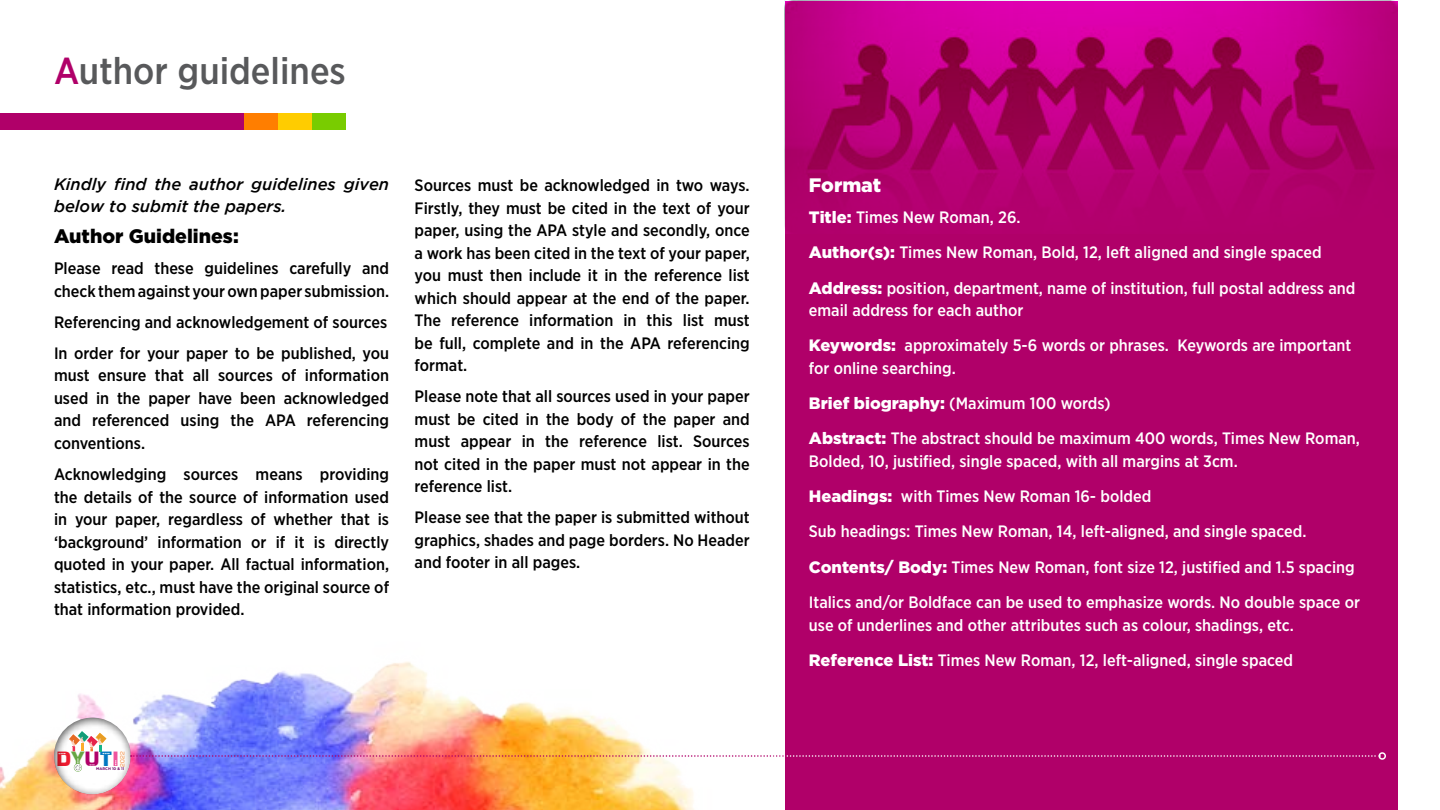
<style>
.page{position:relative;width:1440px;height:810px;background:#fff}
.page>*{position:absolute;margin:0;border:0;box-sizing:border-box;transform-origin:0 0}
.t1{font:500 37.5px "Gotham Narrow";color:#58595b}
.t2{font:700 19.65px "Square 721 BT";color:#ed1b2f}
.t3{font:900 19.5px "Gotham";color:#000}
.t4{font:900 19.5px "Gotham";color:#fff}
.t5{font:500 16.5px/22.5px "Gotham Narrow";color:#000;text-align:justify}
.t6{font:500 16.5px/35.2px "Gotham Narrow";color:#fff}
.t7{font:italic 500 16.5px/22.5px "Gotham";color:#000}
.t8{font:5.55px "Square 721 BT";color:#f47b20}
.t9{font:700 3.75px "Gotham";color:#6f0069}
.s1{color:#b00069}
.s2{color:#68a645}
.s3{color:#b10069}
.s4{color:#0077c1}
.s5{color:#ef539e}
.s6{font-family:"Gotham";font-weight:900}
</style>
<div class="page">
<div style="left:785px;top:1px;width:613px;height:808px;background:#b00069"></div>
<img style="left:785px;top:1px;width:613px;height:232px">
<div style="left:0;top:113px;width:244px;height:17px;background:#b00069"></div>
<div style="left:244px;top:113px;width:34px;height:17px;background:#ff7e00"></div>
<div style="left:278px;top:113px;width:34px;height:17px;background:#fc0"></div>
<div style="left:312px;top:113px;width:34px;height:17px;background:#79cc00"></div>
<img style="left:0;top:662px;width:831px;height:148px">
<div style="left:21px;top:696px;width:142px;height:99px;background:#000;opacity:.75"></div>
<img style="left:131px;top:755px;width:1245px;height:2px">
<div style="left:1378px;top:752px;width:8px;height:8px;border:2px solid #fff;border-radius:50%"></div>
<h1 class="t1" style="left:54px;top:47px;width:293px"><span class="s1">A</span>uthor guidelines</h1>
<p class="t7" style="left:54px;top:173px;width:337px">Kindly find the author guidelines given below to submit the papers.</p>
<p class="t3" style="left:54px;top:225px;width:186px">Author Guidelines:</p>
<p class="t5" style="left:54px;top:257px;width:337px">Please read these guidelines carefully and check them against your own paper submission.</p>
<p class="t5" style="left:54px;top:306px;width:337px;line-height:31px">Referencing and acknowledgement of sources<br>In order for your paper to be published, you</p>
<p class="t5" style="left:54px;top:364px;width:337px">must ensure that all sources of information used in the paper have been acknowledged and referenced using the APA referencing conventions.</p>
<p class="t5" style="left:54px;top:463px;width:337px">Acknowledging sources means providing the details of the source of information used in your paper, regardless of whether that is ‘background’ information or if it is directly quoted in your paper. All factual information, statistics, etc., must have the original source of that information provided.</p>
<p class="t5" style="left:415px;top:174px;width:337px">Sources must be acknowledged in two ways.<br>Firstly, they must be cited in the text of your paper, using the APA style and secondly, once a work has been cited in the text of your paper, you must then include it in the reference list which should appear at the end of the paper.<br>The reference information in this list must be full, complete and in the APA referencing format.</p>
<p class="t5" style="left:415px;top:385px;width:337px">Please note that all sources used in your paper must be cited in the body of the paper and must appear in the reference list. Sources not cited in the paper must not appear in the reference list.</p>
<p class="t5" style="left:415px;top:506px;width:337px">Please see that the paper is submitted without graphics, shades and page borders. No Header and footer in all pages.</p>
<p class="t2" style="left:56px;top:747px;width:64px">D<span class="s2">Y</span><span class="s3">U</span><span class="s4">T</span><span class="s5">I</span></p>
<p class="t8" style="left:119px;top:767px;width:16px;rotate:-90deg">2022</p>
<p class="t9" style="left:96px;top:767px;width:30px">MARCH 10 &amp; 11</p>
<p class="t4" style="left:809px;top:174px;width:74px">Format</p>
<p class="t6" style="left:809px;top:200px;width:548px"><span class="s6">Title:</span> Times New Roman, 26.<br><span class="s6">Author(s):</span> Times New Roman, Bold, 12, left aligned and single spaced<br><span class="s6">Address:</span> position, department, name of institution, full postal address and</p>
<p class="t6" style="left:809px;top:293px;width:544px">email address for each author<br><span class="s6">Keywords:</span> approximately 5-6 words or phrases. Keywords are important</p>
<p class="t6" style="left:809px;top:350px;width:553px">for online searching.<br><span class="s6">Brief biography:</span> (Maximum 100 words)<br><span class="s6">Abstract:</span> The abstract should be maximum 400 words, Times New Roman,</p>
<p class="t6" style="left:809px;top:443px;width:553px">Bolded, 10, justified, single spaced, with all margins at 3cm.<br><span class="s6">Headings:</span> with Times New Roman 16- bolded<br>Sub headings: Times New Roman, 14, left-aligned, and single spaced.<br><span class="s6">Contents/ Body:</span> Times New Roman, font size 12, justified and 1.5 spacing Italics and/or Boldface can be used to emphasize words. No double space or</p>
<p class="t6" style="left:809px;top:607px;width:486px">use of underlines and other attributes such as colour, shadings, etc.<br><span class="s6">Reference List:</span> Times New Roman, 12, left-aligned, single spaced</p>
</div>
